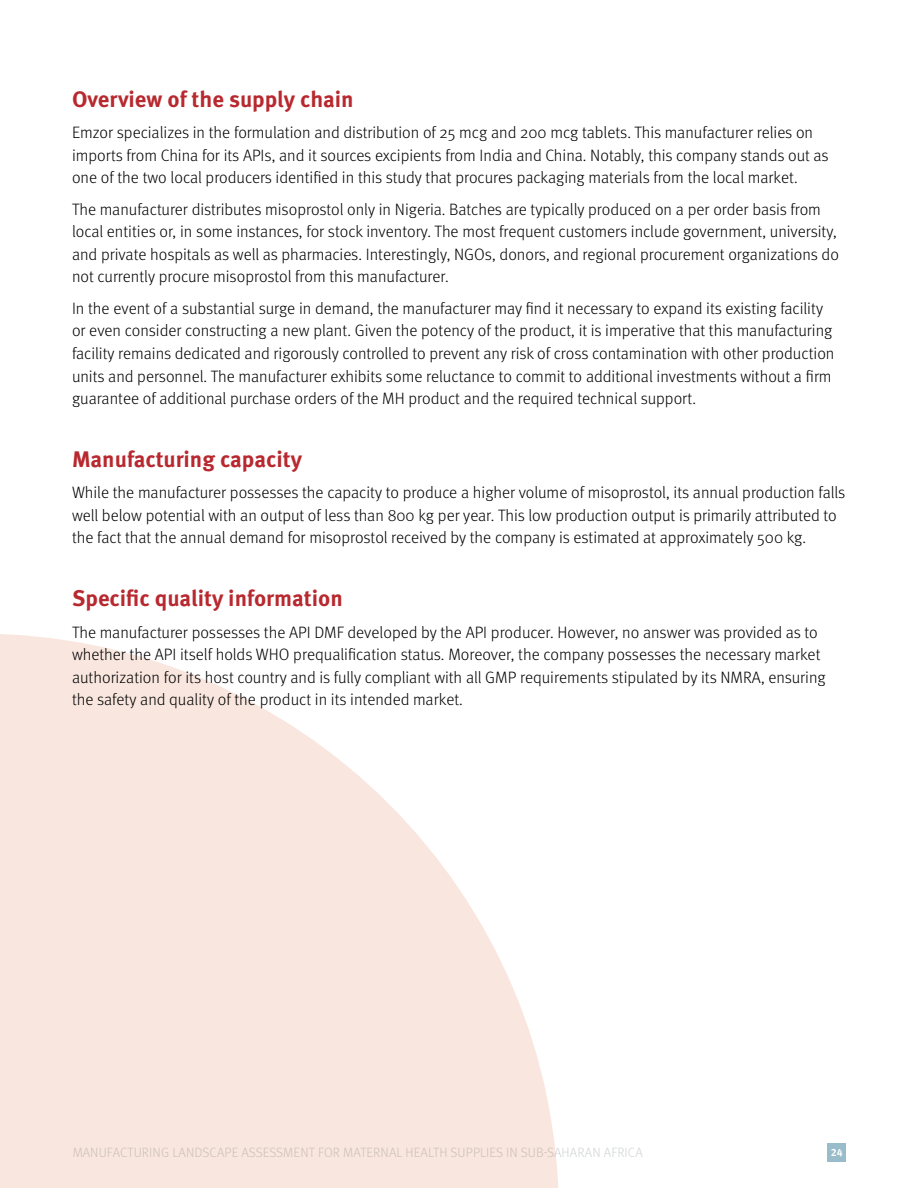
<style>
.page{position:relative;width:918px;height:1188px;background:#fff}
.page>*{position:absolute;margin:0;border:0;box-sizing:border-box;transform-origin:0 0}
.t1{font:700 22.5px "Meta OT";color:#b8292f}
.t2{font:300 16.5px/22.5px "Meta OT";color:#000}
.t3{font:300 13.5px "Meta OT";letter-spacing:.01em;color:#d1d3d4}
.t4{font:700 10.5px "Meta OT";color:#fff}
</style>
<div class="page">
<svg style="left:0;top:634px;width:558px;height:554px;fill:#f9e7df"></svg>
<div style="left:828px;top:1143px;width:18px;height:18px;background:#99bcca"></div>
<h1 class="t1" style="left:72px;top:85px;width:283px">Overview of the supply chain</h1>
<p class="t2" style="left:72px;top:122px;width:758px">Emzor specializes in the formulation and distribution of 25 mcg and 200 mcg tablets. This manufacturer relies on imports from China for its APIs, and it sources excipients from India and China. Notably, this company stands out as one of the two local producers identified in this study that procures packaging materials from the local market.</p>
<p class="t2" style="left:72px;top:198px;width:768px">The manufacturer distributes misoprostol only in Nigeria. Batches are typically produced on a per order basis from local entities or, in some instances, for stock inventory. The most frequent customers include government, university, and private hospitals as well as pharmacies. Interestingly, NGOs, donors, and regional procurement organizations do not currently procure misoprostol from this manufacturer.</p>
<p class="t2" style="left:72px;top:297px;width:764px">In the event of a substantial surge in demand, the manufacturer may find it necessary to expand its existing facility or even consider constructing a new plant. Given the potency of the product, it is imperative that this manufacturing facility remains dedicated and rigorously controlled to prevent any risk of cross contamination with other production units and personnel. The manufacturer exhibits some reluctance to commit to additional investments without a firm guarantee of additional purchase orders of the MH product and the required technical support.</p>
<h1 class="t1" style="left:72px;top:445px;width:232px">Manufacturing capacity</h1>
<p class="t2" style="left:72px;top:482px;width:775px">While the manufacturer possesses the capacity to produce a higher volume of misoprostol, its annual production falls well below potential with an output of less than 800 kg per year. This low production output is primarily attributed to the fact that the annual demand for misoprostol received by the company is estimated at approximately 500 kg.</p>
<h1 class="t1" style="left:72px;top:584px;width:272px">Specific quality information</h1>
<p class="t2" style="left:72px;top:621px;width:755px">The manufacturer possesses the API DMF developed by the API producer. However, no answer was provided as to whether the API itself holds WHO prequalification status. Moreover, the company possesses the necessary market authorization for its host country and is fully compliant with all GMP requirements stipulated by its NMRA, ensuring the safety and quality of the product in its intended market.</p>
<p class="t3" style="left:72px;top:1145px;width:572px">MANUFACTURING LANDSCAPE ASSESSMENT FOR MATERNAL HEALTH SUPPLIES IN SUB-SAHARAN AFRICA</p>
<p class="t4" style="left:831px;top:1145px;width:13px">24</p>
</div>
